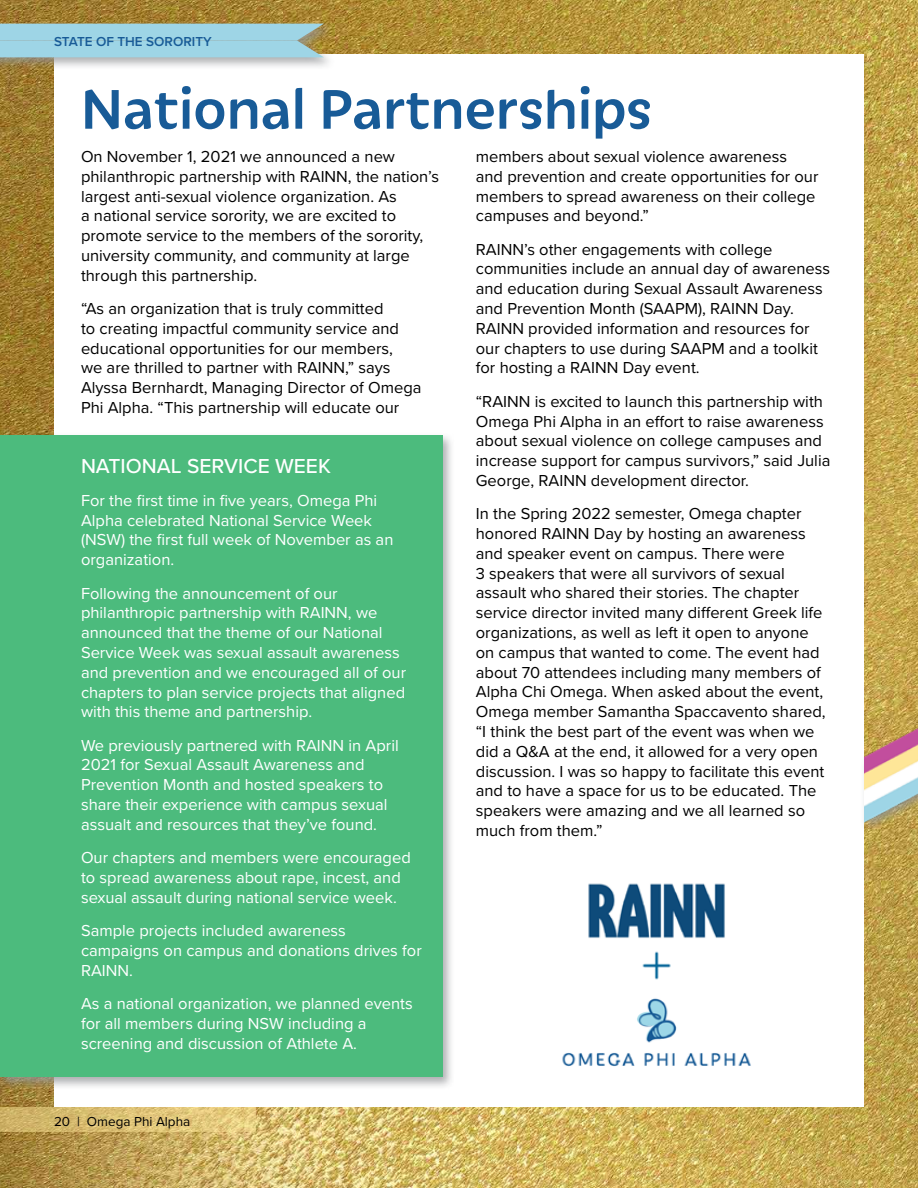
<style>
.page{position:relative;width:918px;height:1188px;background:#fff}
.page>*{position:absolute;margin:0;border:0;box-sizing:border-box;transform-origin:0 0}
.t1{font:500 60px "Iskra";color:#185b97}
.t2{font:500 21px "Proxima Nova";color:#fff}
.t3{font:16.5px/19.8px "Proxima Nova";color:#000}
.t4{font:16.5px/19.8px "Proxima Nova";color:#fff}
.t5{font:600 13.5px "Proxima Nova";color:#185b97}
.t6{font:13.5px "Proxima Nova";color:#000}
</style>
<div class="page">
<img style="left:0;top:0;width:918px;height:1188px">
<div style="left:54px;top:54px;width:810px;height:1053px;background:#fff"></div>
<div style="left:0;top:20px;width:336px;height:50px;background:#939598;opacity:.75"></div>
<svg style="left:0;top:24px;width:324px;height:33px;background:#9ed1df"></svg>
<svg style="left:0;top:1107px;width:256px;height:24px;background:#dbc074"></svg>
<div style="left:861px;top:708px;width:57px;height:126px;background:#939598;opacity:.75"></div>
<img style="left:864px;top:711px;width:54px;height:111px">
<div style="left:0;top:432px;width:455px;height:658px;background:#939598;opacity:.75"></div>
<div style="left:0;top:436px;width:442px;height:641px;background:#4cbb7d"></div>
<img style="left:562px;top:883px;width:189px;height:184px">
<p class="t5" style="left:54px;top:31px;width:159px">STATE OF THE SORORITY</p>
<h1 class="t1" style="left:81px;top:67px;width:573px">National Partnerships</h1>
<p class="t3" style="left:81px;top:146px;width:360px">On November 1, 2021 we announced a new philanthropic partnership with RAINN, the nation’s largest anti-sexual violence organization. As<br>a national service sorority, we are excited to promote service to the members of the sorority, university community, and community at large through this partnership.</p>
<p class="t3" style="left:81px;top:298px;width:342px">“As an organization that is truly committed<br>to creating impactful community service and educational opportunities for our members,<br>we are thrilled to partner with RAINN,” says Alyssa Bernhardt, Managing Director of Omega Phi Alpha. “This partnership will educate our</p>
<p class="t3" style="left:476px;top:146px;width:344px">members about sexual violence awareness<br>and prevention and create opportunities for our members to spread awareness on their college campuses and beyond.”</p>
<p class="t3" style="left:476px;top:239px;width:356px">RAINN’s other engagements with college communities include an annual day of awareness and education during Sexual Assault Awareness and Prevention Month (SAAPM), RAINN Day.<br>RAINN provided information and resources for our chapters to use during SAAPM and a toolkit for hosting a RAINN Day event.</p>
<p class="t3" style="left:476px;top:391px;width:356px">“RAINN is excited to launch this partnership with Omega Phi Alpha in an effort to raise awareness about sexual violence on college campuses and increase support for campus survivors,” said Julia George, RAINN development director.</p>
<p class="t3" style="left:476px;top:503px;width:351px">In the Spring 2022 semester, Omega chapter honored RAINN Day by hosting an awareness and speaker event on campus. There were<br>3 speakers that were all survivors of sexual assault who shared their stories. The chapter service director invited many different Greek life organizations, as well as left it open to anyone on campus that wanted to come. The event had about 70 attendees including many members of Alpha Chi Omega. When asked about the event, Omega member Samantha Spaccavento shared, “I think the best part of the event was when we did a Q&amp;A at the end, it allowed for a very open discussion. I was so happy to facilitate this event and to have a space for us to be educated. The speakers were amazing and we all learned so much from them.”</p>
<p class="t2" style="left:81px;top:450px;width:251px">NATIONAL SERVICE WEEK</p>
<p class="t4" style="left:81px;top:490px;width:314px">For the first time in five years, Omega Phi Alpha celebrated National Service Week (NSW) the first full week of November as an organization.</p>
<p class="t4" style="left:81px;top:582px;width:327px">Following the announcement of our philanthropic partnership with RAINN, we announced that the theme of our National Service Week was sexual assault awareness and prevention and we encouraged all of our chapters to plan service projects that aligned with this theme and partnership.</p>
<p class="t4" style="left:81px;top:735px;width:319px">We previously partnered with RAINN in April 2021 for Sexual Assault Awareness and Prevention Month and hosted speakers to share their experience with campus sexual assualt and resources that they’ve found.</p>
<p class="t4" style="left:81px;top:847px;width:331px">Our chapters and members were encouraged to spread awareness about rape, incest, and sexual assault during national service week.</p>
<p class="t4" style="left:81px;top:920px;width:342px">Sample projects included awareness campaigns on campus and donations drives for<br>RAINN.</p>
<p class="t4" style="left:81px;top:993px;width:333px">As a national organization, we planned events for all members during NSW including a screening and discussion of Athlete A.</p>
<p class="t6" style="left:54px;top:1111px;width:138px">20 | Omega Phi Alpha</p>
</div>
